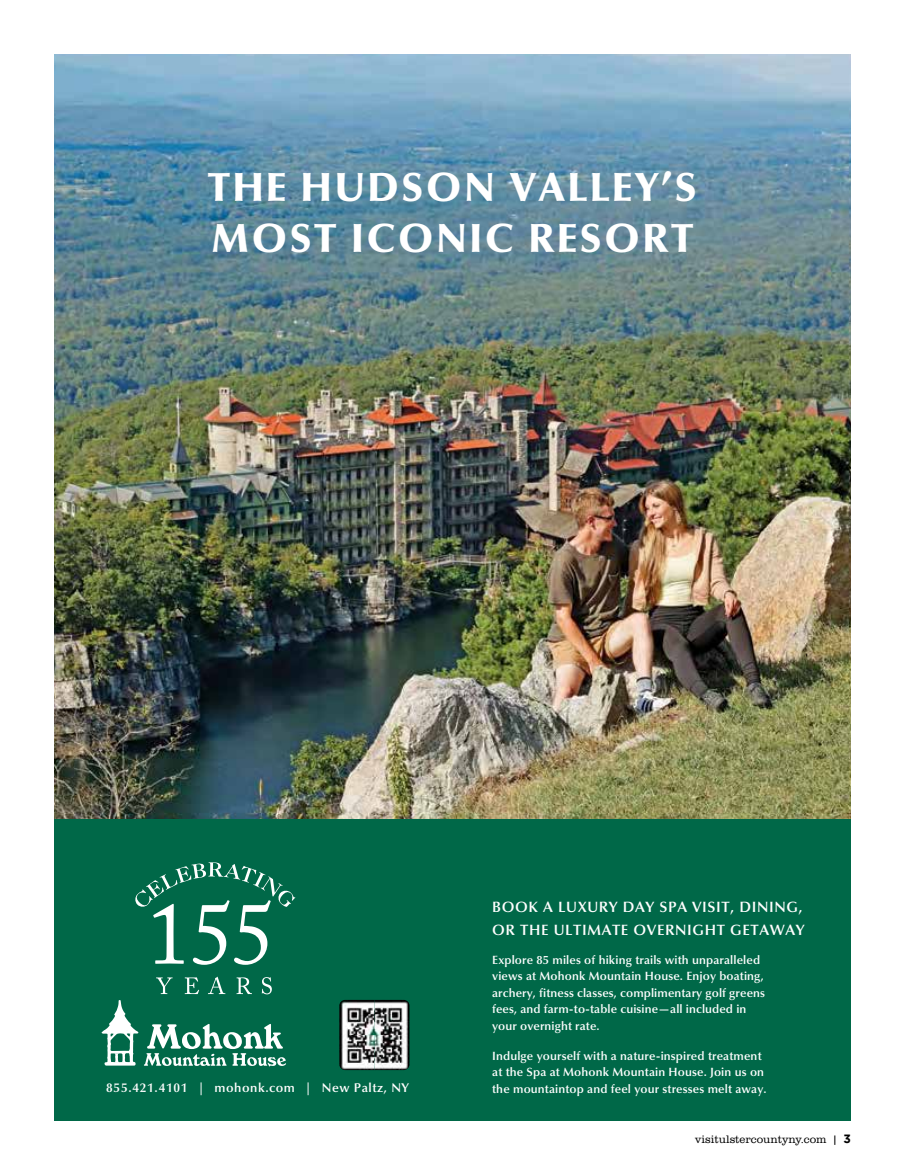
<style>
.page{position:relative;width:905px;height:1175px;background:#fff}
.page>*{position:absolute;margin:0;border:0;box-sizing:border-box;transform-origin:0 0}
.t1{font:900 40.5px/51px "Optima LT Pro";letter-spacing:.05em;color:#fff}
.t2{font:600 15px/22.5px "Optima LT Pro";letter-spacing:.04em;color:#fff}
.t3{font:600 12.75px "Optima LT Pro";letter-spacing:.04em;color:#fff}
.t4{font:600 12px/16.5px "Optima LT Pro";letter-spacing:.01em;color:#fff}
.t5{font:300 11.25px "Clarendon URW";color:#000}
.s1{font-family:"Gotham";font-weight:700;font-size:12px}
</style>
<div class="page">
<img style="left:54px;top:54px;width:796px;height:764px">
<div style="left:54px;top:818px;width:796px;height:302px;background:#006848"></div>
<svg style="left:144px;top:1023px;width:142px;height:43px"></svg>
<svg style="left:101px;top:1000px;width:37px;height:65px"></svg>
<img style="left:339px;top:1000px;width:70px;height:70px">
<svg style="left:156px;top:977px;width:16px;height:17px"></svg>
<svg style="left:185px;top:977px;width:14px;height:17px"></svg>
<svg style="left:208px;top:976px;width:17px;height:18px"></svg>
<svg style="left:236px;top:977px;width:16px;height:17px"></svg>
<svg style="left:262px;top:977px;width:10px;height:17px"></svg>
<svg style="left:135px;top:862px;width:160px;height:102px"></svg>
<h1 class="t1" style="left:208px;top:162px;width:490px">THE HUDSON VALLEY’S<br>MOST ICONIC RESORT</h1>
<p class="t2" style="left:492px;top:895px;width:314px">BOOK A LUXURY DAY SPA VISIT, DINING,<br>OR THE ULTIMATE OVERNIGHT GETAWAY</p>
<p class="t4" style="left:492px;top:951px;width:274px">Explore 85 miles of hiking trails with unparalleled views at Mohonk Mountain House. Enjoy boating, archery, fitness classes, complimentary golf greens fees, and farm-to-table cuisine—all included in your overnight rate.</p>
<p class="t4" style="left:492px;top:1047px;width:273px">Indulge yourself with a nature-inspired treatment at the Spa at Mohonk Mountain House. Join us on</p>
<p class="t3" style="left:106px;top:1079px;width:304px">855.421.4101 | mohonk.com | New Paltz, NY</p>
<p class="t4" style="left:492px;top:1080px;width:276px">the mountaintop and feel your stresses melt away.</p>
<p class="t5" style="left:695px;top:1131px;width:157px">visitulstercountyny.com | <span class="s1">3</span></p>
</div>
